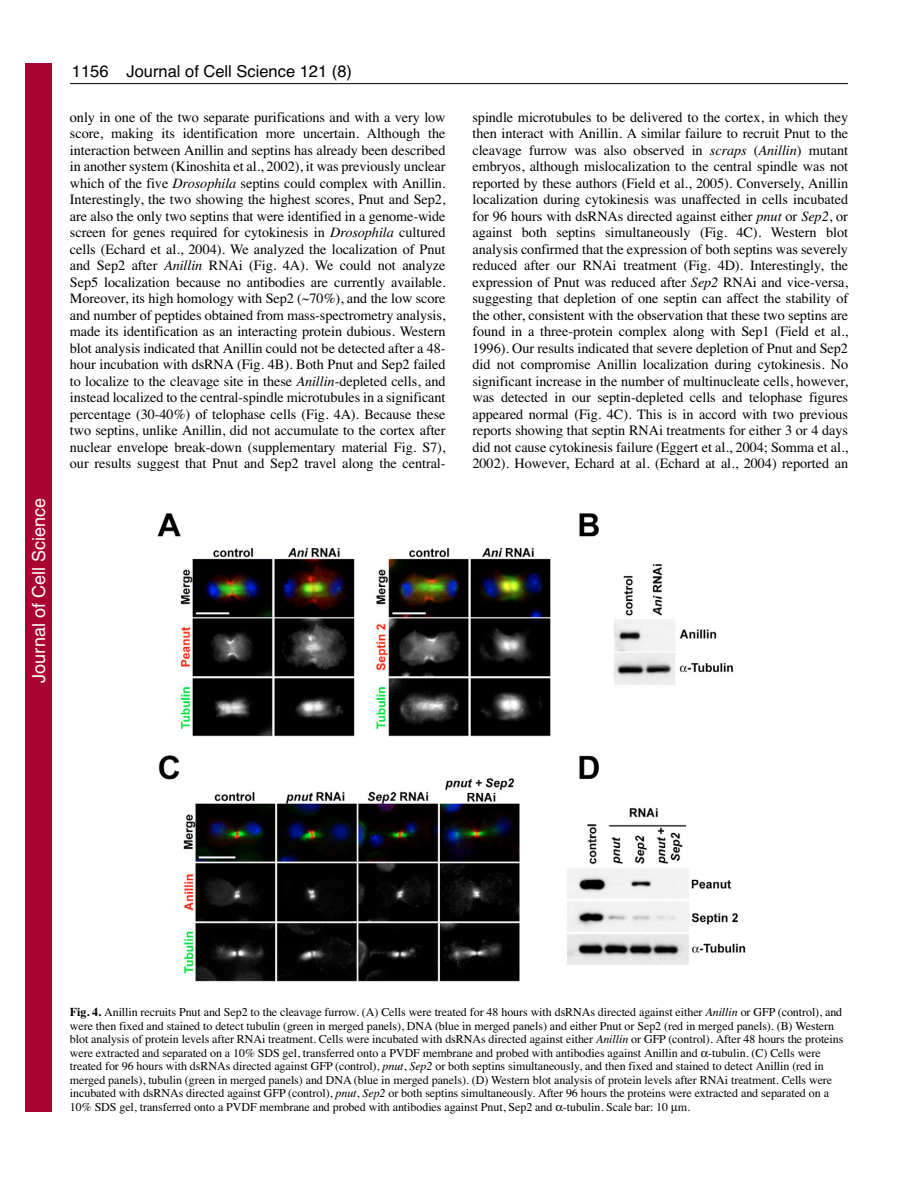
<style>
.page{position:relative;width:918px;height:1188px;background:#fff}
.page>*{position:absolute;margin:0;border:0;box-sizing:border-box;transform-origin:0 0}
.t1{font:18px "Helvetica";color:#fff}
.t2{font:16.5px "Helvetica";color:#000}
.t3{font:14.25px/16.5px "Times";letter-spacing:-.005em;color:#000;text-align:justify}
.t4{font:12px/13.5px "Times";letter-spacing:-.005em;color:#000}
.s1{font-style:italic}
.s2{font-weight:700}
</style>
<div class="page">
<hr style="left:70px;top:83px;width:778px;height:1px;background:#000">
<img style="left:157px;top:513px;width:589px;height:469px">
<div style="left:26px;top:64px;width:26px;height:1048px;background:#a90332"></div>
<p class="t1" style="left:28px;top:683px;width:186px;rotate:-90deg">Journal of Cell Science</p>
<p class="t2" style="left:127px;top:65px;width:227px">Journal of Cell Science 121 (8)</p>
<p class="t2" style="left:72px;top:65px;width:38px">1156</p>
<p class="t3" style="left:70px;top:110px;width:377px">only in one of the two separate purifications and with a very low score, making its identification more uncertain. Although the interaction between Anillin and septins has already been described in another system (Kinoshita et al., 2002), it was previously unclear which of the five <span class="s1">Drosophila</span> septins could complex with Anillin.<br>Interestingly, the two showing the highest scores, Pnut and Sep2, are also the only two septins that were identified in a genome-wide screen for genes required for cytokinesis in <span class="s1">Drosophila</span> cultured cells (Echard et al., 2004). We analyzed the localization of Pnut and Sep2 after <span class="s1">Anillin</span> RNAi (Fig. 4A). We could not analyze Sep5 localization because no antibodies are currently available.<br>Moreover, its high homology with Sep2 (~70%), and the low score and number of peptides obtained from mass-spectrometry analysis, made its identification as an interacting protein dubious. Western blot analysis indicated that Anillin could not be detected after a 48- hour incubation with dsRNA (Fig. 4B). Both Pnut and Sep2 failed to localize to the cleavage site in these <span class="s1">Anillin</span>-depleted cells, and instead localized to the central-spindle microtubules in a significant percentage (30-40%) of telophase cells (Fig. 4A). Because these two septins, unlike Anillin, did not accumulate to the cortex after nuclear envelope break-down (supplementary material Fig. S7), our results suggest that Pnut and Sep2 travel along the central-</p>
<p class="t3" style="left:472px;top:110px;width:377px">spindle microtubules to be delivered to the cortex, in which they then interact with Anillin. A similar failure to recruit Pnut to the cleavage furrow was also observed in <span class="s1">scraps</span> (<span class="s1">Anillin</span>) mutant embryos, although mislocalization to the central spindle was not reported by these authors (Field et al., 2005). Conversely, Anillin localization during cytokinesis was unaffected in cells incubated for 96 hours with dsRNAs directed against either <span class="s1">pnut</span> or <span class="s1">Sep2</span>, or against both septins simultaneously (Fig. 4C). Western blot analysis confirmed that the expression of both septins was severely reduced after our RNAi treatment (Fig. 4D). Interestingly, the expression of Pnut was reduced after <span class="s1">Sep2</span> RNAi and vice-versa, suggesting that depletion of one septin can affect the stability of the other, consistent with the observation that these two septins are found in a three-protein complex along with Sep1 (Field et al., 1996). Our results indicated that severe depletion of Pnut and Sep2 did not compromise Anillin localization during cytokinesis. No significant increase in the number of multinucleate cells, however, was detected in our septin-depleted cells and telophase figures appeared normal (Fig. 4C). This is in accord with two previous reports showing that septin RNAi treatments for either 3 or 4 days did not cause cytokinesis failure (Eggert et al., 2004; Somma et al., 2002). However, Echard at al. (Echard at al., 2004) reported an</p>
<p class="t4" style="left:70px;top:1007px;width:775px"><span class="s2">Fig. 4.</span> Anillin recruits Pnut and Sep2 to the cleavage furrow. (A) Cells were treated for 48 hours with dsRNAs directed against either <span class="s1">Anillin</span> or GFP (control), and were then fixed and stained to detect tubulin (green in merged panels), DNA (blue in merged panels) and either Pnut or Sep2 (red in merged panels). (B) Western blot analysis of protein levels after RNAi treatment. Cells were incubated with dsRNAs directed against either <span class="s1">Anillin</span> or GFP (control). After 48 hours the proteins were extracted and separated on a 10% SDS gel, transferred onto a PVDF membrane and probed with antibodies against Anillin and -tubulin. (C) Cells were treated for 96 hours with dsRNAs directed against GFP (control), <span class="s1">pnut</span>, <span class="s1">Sep2</span> or both septins simultaneously, and then fixed and stained to detect Anillin (red in merged panels), tubulin (green in merged panels) and DNA (blue in merged panels). (D) Western blot analysis of protein levels after RNAi treatment. Cells were incubated with dsRNAs directed against GFP (control), <span class="s1">pnut</span>, <span class="s1">Sep2</span> or both septins simultaneously. After 96 hours the proteins were extracted and separated on a 10% SDS gel, transferred onto a PVDF membrane and probed with antibodies against Pnut, Sep2 and -tubulin. Scale bar: 10 m.</p>
</div>
